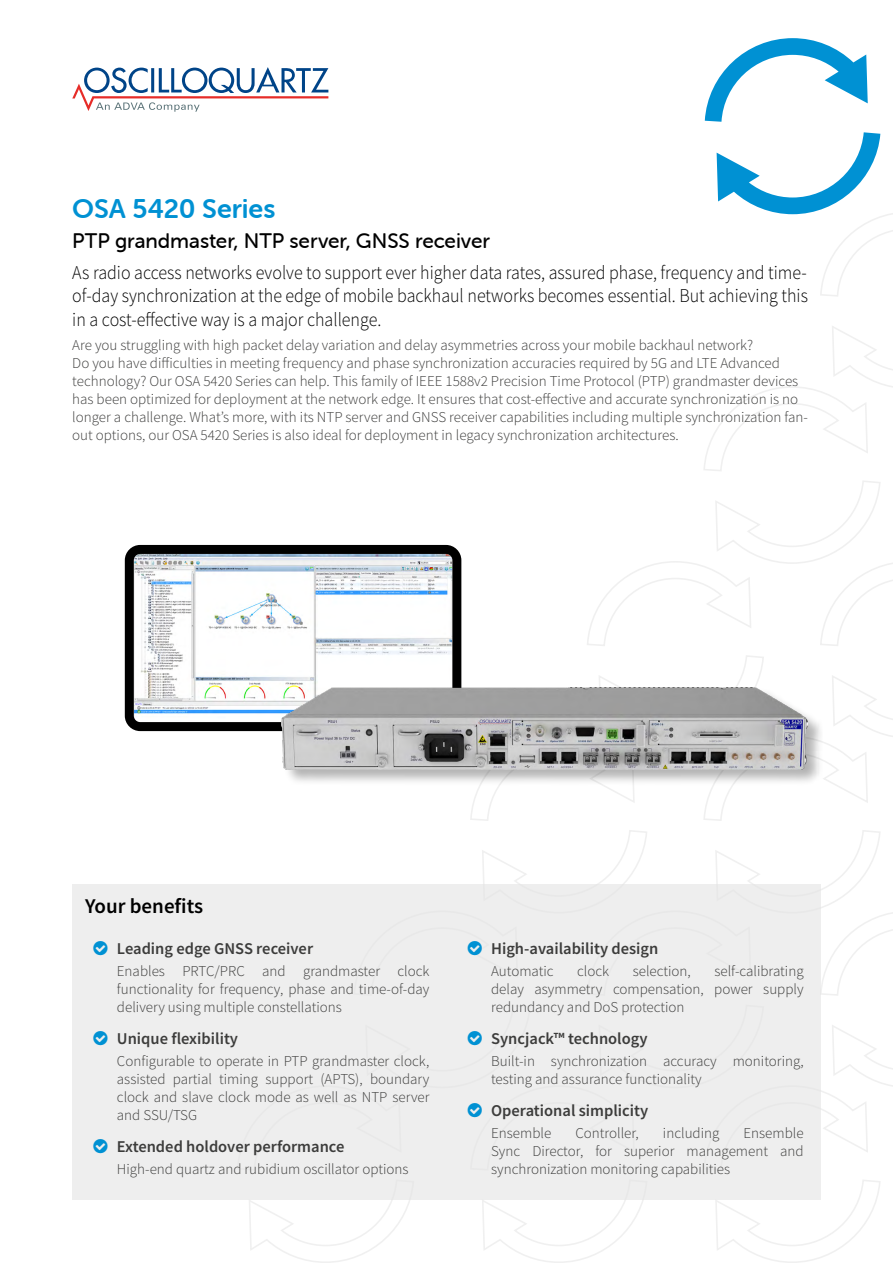
<style>
.page{position:relative;width:893px;height:1263px;background:#fff}
.page>*{position:absolute;margin:0;border:0;box-sizing:border-box;transform-origin:0 0}
.Header_Blue{font:27px "Museo Sans Rounded 700";letter-spacing:-.005em;color:#0091d3}
.Header_Black{font:21px "Museo Sans Rounded 500";color:#000}
.t1{font:600 21px "Source Sans Pro";color:#000}
.Intro_Black{font:300 19.5px/23.4px "Source Sans Pro";color:#000;text-align:justify;scale:.92 1}
.t2{font:600 16.5px "Source Sans Pro";color:#3c3c3b}
.Body_-_Black_90{font:300 15px/18px "Source Sans Pro";color:#3c3c3b;text-align:justify}
.s1{color:#0091d3}
</style>
<div class="page">
<svg style="left:704px;top:326px;width:189px;height:145px"></svg>
<svg style="left:587px;top:481px;width:306px;height:165px"></svg>
<svg style="left:470px;top:655px;width:423px;height:166px"></svg>
<svg style="left:249px;top:1200px;width:161px;height:63px"></svg>
<svg style="left:482px;top:1200px;width:161px;height:63px"></svg>
<svg style="left:715px;top:1180px;width:165px;height:83px"></svg>
<svg style="left:353px;top:830px;width:540px;height:166px"></svg>
<svg style="left:821px;top:1025px;width:72px;height:127px"></svg>
<svg style="left:705px;top:38px;width:163px;height:84px"></svg>
<svg style="left:717px;top:132px;width:176px;height:164px"></svg>
<svg style="left:72px;top:67px;width:256px;height:45px"></svg>
<div style="left:72px;top:885px;width:749px;height:315px;background:#eee"></div>
<img style="left:135px;top:555px;width:316px;height:166px">
<div style="left:125px;top:545px;width:336px;height:186px;border:9px solid #000;border-radius:11px"></div>
<div style="left:282px;top:687px;width:543px;height:100px;background:#000;opacity:.3"></div>
<img style="left:282px;top:688px;width:526px;height:81px">
<p class="Header_Blue" style="left:72px;top:194px;width:205px">OSA 5420 Series</p>
<p class="Header_Black" style="left:72px;top:229px;width:419px">PTP grandmaster, NTP server, GNSS receiver</p>
<p class="Intro_Black" style="left:72px;top:261px;width:801px">As radio access networks evolve to support ever higher data rates, assured phase, frequency and time&shy;of-day synchronization at the edge of mobile backhaul networks becomes essential. But achieving this in a cost-effective way is a major challenge.</p>
<p class="Body_-_Black_90" style="left:72px;top:336px;width:737px;text-align:left">Are you struggling with high packet delay variation and delay asymmetries across your mobile backhaul network?<br>Do you have difficulties in meeting frequency and phase synchronization accuracies required by 5G and LTE Advanced technology? Our OSA 5420 Series can help. This family of IEEE 1588v2 Precision Time Protocol (PTP) grandmaster devices has been optimized for deployment at the network edge. It ensures that cost-effective and accurate synchronization is no longer a challenge. What’s more, with its NTP server and GNSS receiver capabilities including multiple synchronization fan&shy;out options, our OSA 5420 Series is also ideal for deployment in legacy synchronization architectures.</p>
<h2 class="t1" style="left:85px;top:893px;width:120px">Your benefits</h2>
<p class="t2" style="left:94px;top:938px;width:221px"><span class="s1">□</span> Leading edge GNSS receiver</p>
<p class="Body_-_Black_90" style="left:117px;top:962px;width:314px">Enables PRTC/PRC and grandmaster clock functionality for frequency, phase and time-of-day delivery using multiple constellations</p>
<p class="t2" style="left:94px;top:1028px;width:146px"><span class="s1">□</span> Unique flexibility</p>
<p class="Body_-_Black_90" style="left:117px;top:1052px;width:314px">Configurable to operate in PTP grandmaster clock, assisted partial timing support (APTS), boundary clock and slave clock mode as well as NTP server and SSU/TSG</p>
<p class="t2" style="left:94px;top:1136px;width:252px"><span class="s1">□</span> Extended holdover performance</p>
<p class="Body_-_Black_90" style="left:117px;top:1160px;width:293px">High-end quartz and rubidium oscillator options</p>
<p class="t2" style="left:468px;top:938px;width:192px"><span class="s1">□</span> High-availability design</p>
<p class="Body_-_Black_90" style="left:491px;top:962px;width:64px">Automatic</p>
<p class="Body_-_Black_90" style="left:577px;top:962px;width:34px">clock</p>
<p class="Body_-_Black_90" style="left:633px;top:962px;width:60px">selection,</p>
<p class="Body_-_Black_90" style="left:491px;top:962px;width:314px;text-indent:223px">self-calibrating delay asymmetry compensation, power supply redundancy and DoS protection</p>
<p class="t2" style="left:468px;top:1028px;width:181px"><span class="s1">□</span> Syncjack™ technology</p>
<p class="Body_-_Black_90" style="left:491px;top:1052px;width:314px">Built-in synchronization accuracy monitoring, testing and assurance functionality</p>
<p class="t2" style="left:468px;top:1100px;width:182px"><span class="s1">□</span> Operational simplicity</p>
<p class="Body_-_Black_90" style="left:491px;top:1124px;width:62px">Ensemble</p>
<p class="Body_-_Black_90" style="left:575px;top:1124px;width:65px">Controller,</p>
<p class="Body_-_Black_90" style="left:663px;top:1124px;width:58px">including</p>
<p class="Body_-_Black_90" style="left:491px;top:1124px;width:314px;text-indent:252px">Ensemble Sync Director, for superior management and synchronization monitoring capabilities</p>
</div>
